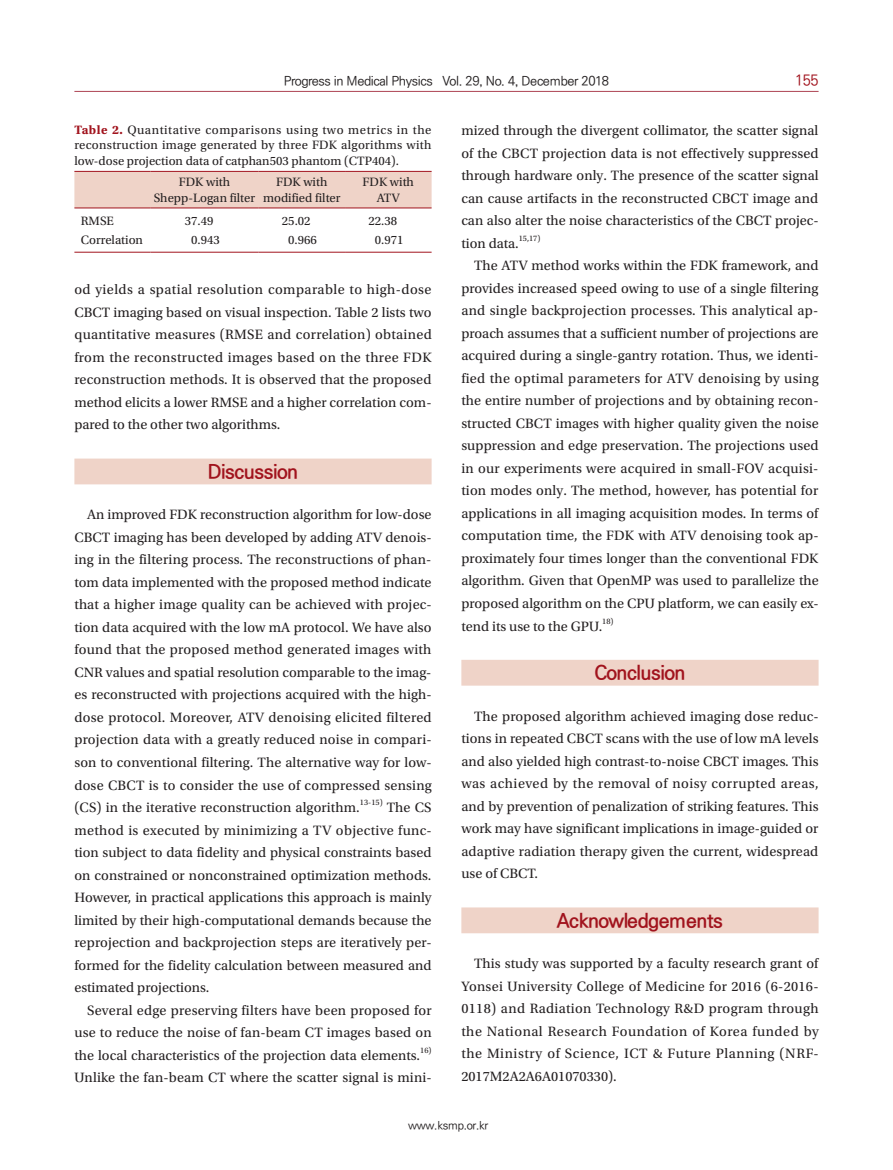
<style>
.page{position:relative;width:893px;height:1170px;background:#fff}
.page>*{position:absolute;margin:0;border:0;box-sizing:border-box;transform-origin:0 0}
.t1{font:700 19.5px "Ko Pub Dotum";letter-spacing:-.025em;color:#a1131d}
.t2{font:500 15px "Ko Pub Dotum";color:#a1131d;scale:.95 1}
.t3{font:14.25px/22.5px "Utopia Std";color:#231f20;text-align:justify}
.t4{font:12.75px/15.3px "Utopia Std";color:#231f20;text-align:center}
.t5{font:500 12.75px "Ko Pub Dotum";letter-spacing:-.03em;color:#231f20}
.t6{font:500 11.25px "Ko Pub Dotum";letter-spacing:-.03em;color:#231f20}
.t7{font:8.25px "Utopia Std";color:#231f20}
.s1{font-weight:700;color:#a1131d}
</style>
<div class="page">
<hr style="left:74px;top:91px;width:745px;height:1px;background:#ad4353">
<div style="left:74px;top:458px;width:358px;height:26px;background:#efd3c8"></div>
<div style="left:461px;top:659px;width:358px;height:26px;background:#efd3c8"></div>
<div style="left:461px;top:907px;width:358px;height:26px;background:#efd3c8"></div>
<div style="left:74px;top:172px;width:358px;height:35px;background:#efd3c8"></div>
<hr style="left:74px;top:171px;width:77px;height:1px;background:#a1131d">
<hr style="left:151px;top:171px;width:108px;height:1px;background:#a1131d">
<hr style="left:259px;top:171px;width:86px;height:1px;background:#a1131d">
<hr style="left:345px;top:171px;width:87px;height:1px;background:#a1131d">
<hr style="left:74px;top:207px;width:77px;height:1px;background:#a1131d">
<hr style="left:151px;top:207px;width:108px;height:1px;background:#a1131d">
<hr style="left:259px;top:207px;width:86px;height:1px;background:#a1131d">
<hr style="left:345px;top:207px;width:87px;height:1px;background:#a1131d">
<hr style="left:74px;top:252px;width:77px;height:1px;background:#a1131d">
<hr style="left:151px;top:252px;width:108px;height:1px;background:#a1131d">
<hr style="left:259px;top:252px;width:86px;height:1px;background:#a1131d">
<hr style="left:345px;top:252px;width:87px;height:1px;background:#a1131d">
<p class="t5" style="left:284px;top:75px;width:327px">Progress in Medical Physics Vol. 29, No. 4, December 2018</p>
<p class="t2" style="left:795px;top:73px;width:26px">155</p>
<p class="t4" style="left:74px;top:122px;width:359px;text-align:justify"><span class="s1">Table 2.</span> Quantitative comparisons using two metrics in the reconstruction image generated by three FDK algorithms with low-dose projection data of catphan503 phantom (CTP404).</p>
<p class="t4" style="left:154px;top:175px;width:103px">FDK with<br>Shepp-Logan filter</p>
<p class="t4" style="left:263px;top:175px;width:79px">FDK with modified filter</p>
<p class="t4" style="left:363px;top:175px;width:53px">FDK with<br>ATV</p>
<p class="t4" style="left:81px;top:213px;width:35px">RMSE</p>
<p class="t4" style="left:185px;top:213px;width:30px">37.49</p>
<p class="t4" style="left:282px;top:213px;width:30px">25.02</p>
<p class="t4" style="left:368px;top:213px;width:30px">22.38</p>
<p class="t4" style="left:81px;top:232px;width:64px">Correlation</p>
<p class="t4" style="left:191px;top:232px;width:30px">0.943</p>
<p class="t4" style="left:288px;top:232px;width:30px">0.966</p>
<p class="t4" style="left:375px;top:232px;width:30px">0.971</p>
<p class="t3" style="left:74px;top:278px;width:359px">od yields a spatial resolution comparable to high-dose CBCT imaging based on visual inspection. Table 2 lists two quantitative measures (RMSE and correlation) obtained from the reconstructed images based on the three FDK reconstruction methods. It is observed that the proposed method elicits a lower RMSE and a higher correlation com&shy;pared to the other two algorithms.</p>
<h1 class="t1" style="left:208px;top:462px;width:92px">Discussion</h1>
<p class="t3" style="left:74px;top:503px;width:359px;text-indent:13px">An improved FDK reconstruction algorithm for low-dose CBCT imaging has been developed by adding ATV denois&shy;ing in the filtering process. The reconstructions of phan&shy;tom data implemented with the proposed method indicate that a higher image quality can be achieved with projec&shy;tion data acquired with the low mA protocol. We have also found that the proposed method generated images with CNR values and spatial resolution comparable to the imag&shy;es reconstructed with projections acquired with the high&shy;dose protocol. Moreover, ATV denoising elicited filtered projection data with a greatly reduced noise in compari&shy;son to conventional filtering. The alternative way for low&shy;dose CBCT is to consider the use of compressed sensing (CS) in the iterative reconstruction algorithm.</p>
<p class="t7" style="left:360px;top:798px;width:24px">13-15)</p>
<p class="t3" style="left:74px;top:796px;width:359px;text-indent:312px">The CS method is executed by minimizing a TV objective func&shy;tion subject to data fidelity and physical constraints based on constrained or nonconstrained optimization methods.<br>However, in practical applications this approach is mainly limited by their high-computational demands because the reprojection and backprojection steps are iteratively per&shy;formed for the fidelity calculation between measured and estimated projections.</p>
<p class="t3" style="left:74px;top:998px;width:359px;text-indent:13px">Several edge preserving filters have been proposed for use to reduce the noise of fan-beam CT images based on the local characteristics of the projection data elements.</p>
<p class="t7" style="left:420px;top:1045px;width:13px">16)</p>
<p class="t3" style="left:74px;top:1066px;width:359px">Unlike the fan-beam CT where the scatter signal is mini-</p>
<p class="t3" style="left:461px;top:120px;width:359px">mized through the divergent collimator, the scatter signal of the CBCT projection data is not effectively suppressed through hardware only. The presence of the scatter signal can cause artifacts in the reconstructed CBCT image and can also alter the noise characteristics of the CBCT projec&shy;tion data.</p>
<p class="t7" style="left:519px;top:234px;width:23px">15,17)</p>
<p class="t3" style="left:461px;top:255px;width:359px;text-indent:13px">The ATV method works within the FDK framework, and provides increased speed owing to use of a single filtering and single backprojection processes. This analytical ap&shy;proach assumes that a sufficient number of projections are acquired during a single-gantry rotation. Thus, we identi&shy;fied the optimal parameters for ATV denoising by using the entire number of projections and by obtaining recon&shy;structed CBCT images with higher quality given the noise suppression and edge preservation. The projections used in our experiments were acquired in small-FOV acquisi&shy;tion modes only. The method, however, has potential for applications in all imaging acquisition modes. In terms of computation time, the FDK with ATV denoising took ap&shy;proximately four times longer than the conventional FDK algorithm. Given that OpenMP was used to parallelize the proposed algorithm on the CPU platform, we can easily ex&shy;tend its use to the GPU.</p>
<p class="t7" style="left:602px;top:616px;width:13px">18)</p>
<h1 class="t1" style="left:594px;top:663px;width:93px">Conclusion</h1>
<p class="t3" style="left:461px;top:705px;width:359px;text-indent:13px">The proposed algorithm achieved imaging dose reduc&shy;tions in repeated CBCT scans with the use of low mA levels and also yielded high contrast-to-noise CBCT images. This was achieved by the removal of noisy corrupted areas, and by prevention of penalization of striking features. This work may have significant implications in image-guided or adaptive radiation therapy given the current, widespread use of CBCT.</p>
<h1 class="t1" style="left:557px;top:911px;width:168px">Acknowledgements</h1>
<p class="t3" style="left:461px;top:952px;width:359px;text-indent:13px">This study was supported by a faculty research grant of Yonsei University College of Medicine for 2016 (6-2016- 0118) and Radiation Technology R&amp;D program through the National Research Foundation of Korea funded by the Ministry of Science, ICT &amp; Future Planning (NRF-2017M2A2A6A01070330).</p>
<p class="t6" style="left:408px;top:1120px;width:82px">www.ksmp.or.kr</p>
</div>
